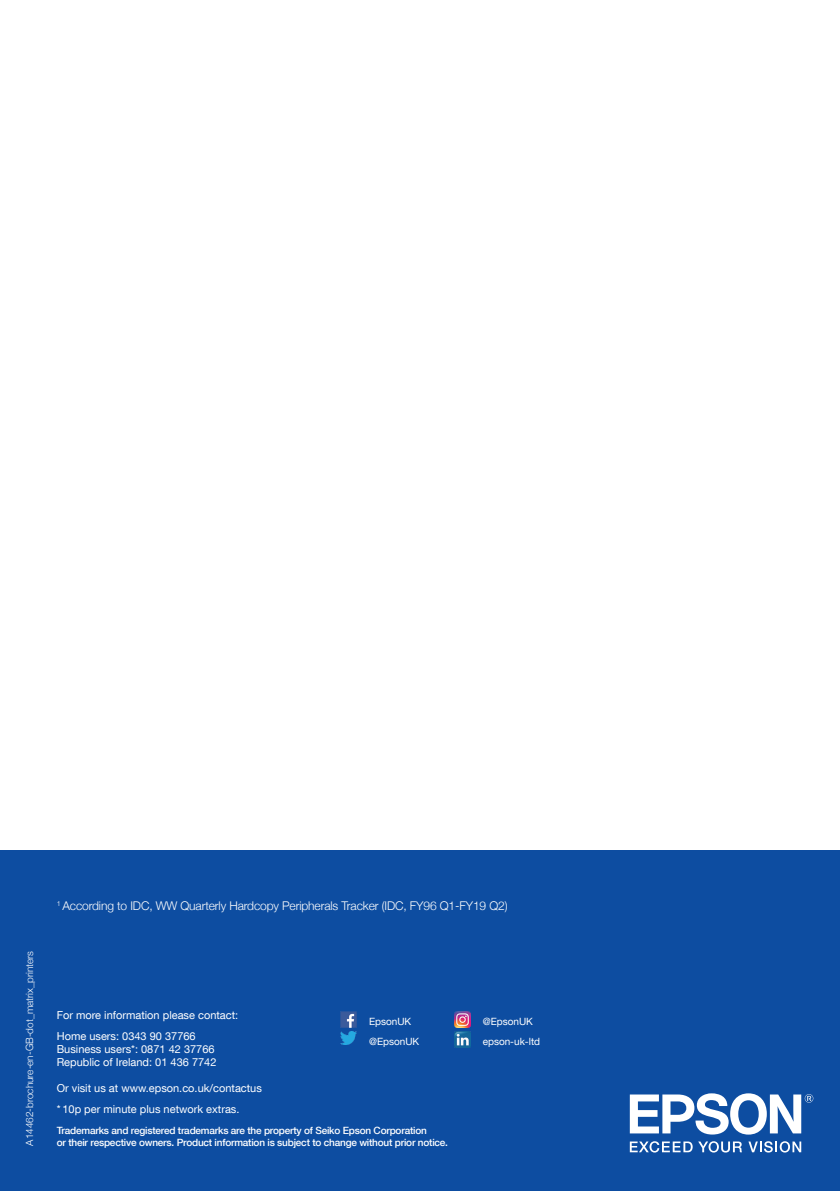
<style>
.page{position:relative;width:840px;height:1191px;background:#fff}
.page>*{position:absolute;margin:0;border:0;box-sizing:border-box;transform-origin:0 0}
.t1{font:300 12px "Helvetica Neue";letter-spacing:-.01em;color:#fff}
.t2{font:11px "Helvetica Neue LT Com";color:#fff}
.t3{font:500 10px/12px "Helvetica Neue LT Com";letter-spacing:-.02em;color:#fff}
.t4{font:300 10px "Helvetica Neue";color:#fff}
.t5{font:10px "Helvetica Neue LT Com";color:#fff}
</style>
<div class="page">
<div style="left:0;top:850px;width:839px;height:341px;background:#0d4da1"></div>
<svg style="left:629px;top:1141px;width:112px;height:11px"></svg>
<svg style="left:748px;top:1141px;width:52px;height:11px"></svg>
<svg style="left:629px;top:1093px;width:183px;height:41px"></svg>
<img style="left:340px;top:1011px;width:16px;height:16px">
<img style="left:340px;top:1031px;width:16px;height:13px">
<img style="left:454px;top:1011px;width:16px;height:16px">
<img style="left:454px;top:1031px;width:16px;height:16px">
<p class="t4" style="left:21px;top:1145px;width:196px;rotate:-90deg">A14462-brochure-en-GB-dot_matrix_printers</p>
<p class="t1" style="left:57px;top:896px;width:452px"><sup>1</sup> According to IDC, WW Quarterly Hardcopy Peripherals Tracker (IDC, FY96 Q1-FY19 Q2)</p>
<p class="t2" style="left:57px;top:1008px;width:183px">For more information please contact:</p>
<p class="t2" style="left:57px;top:1029px;width:140px">Home users: 0343 90 37766</p>
<p class="t2" style="left:57px;top:1042px;width:159px">Business users*: 0871 42 37766</p>
<p class="t2" style="left:57px;top:1055px;width:161px">Republic of Ireland: 01 436 7742</p>
<p class="t2" style="left:57px;top:1081px;width:206px">Or visit us at www.epson.co.uk/contactus</p>
<p class="t2" style="left:57px;top:1102px;width:184px">* 10p per minute plus network extras.</p>
<p class="t5" style="left:369px;top:1015px;width:44px">EpsonUK</p>
<p class="t5" style="left:369px;top:1035px;width:52px">@EpsonUK</p>
<p class="t3" style="left:57px;top:1124px;width:392px">Trademarks and registered trademarks are the property of Seiko Epson Corporation<br>or their respective owners. Product information is subject to change without prior notice.</p>
<p class="t5" style="left:482px;top:1015px;width:52px">@EpsonUK</p>
<p class="t5" style="left:482px;top:1035px;width:59px">epson-uk-ltd</p>
</div>
